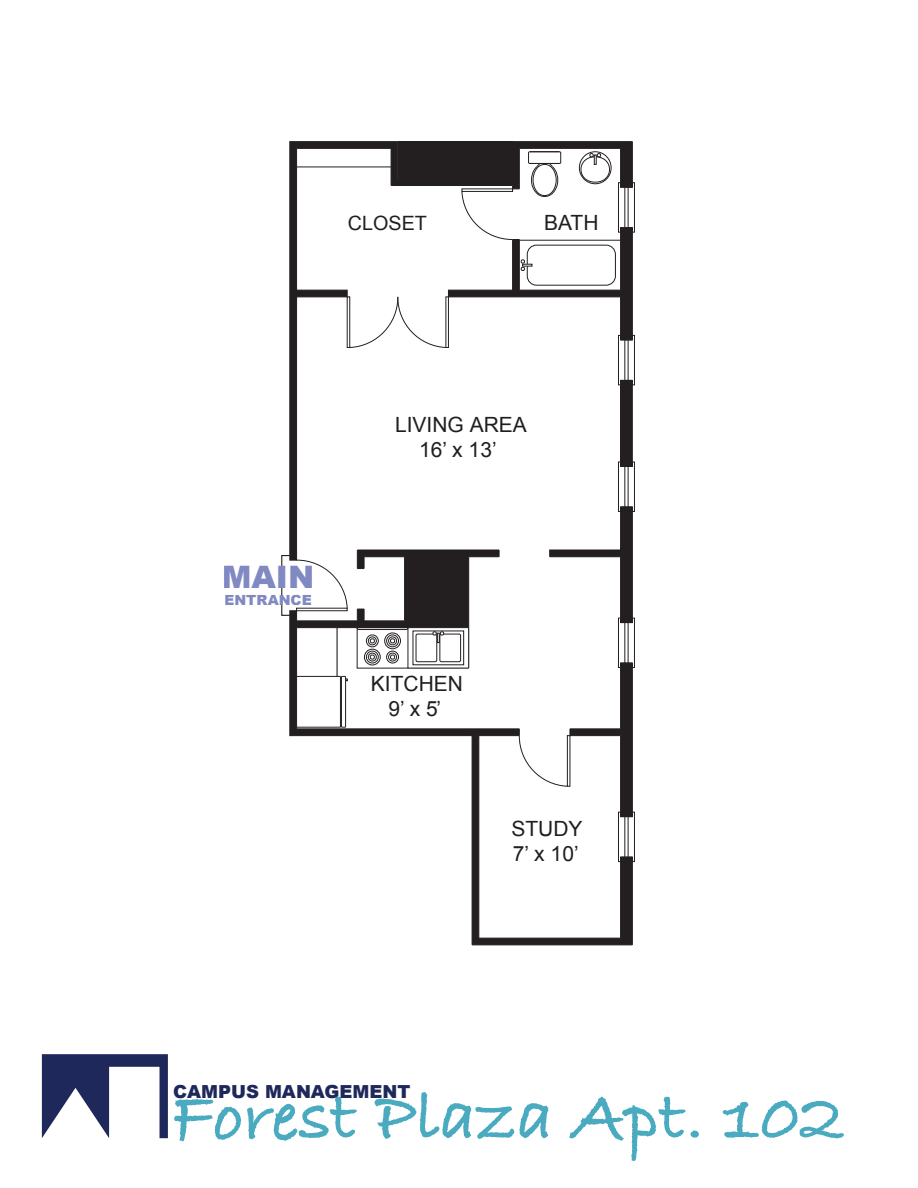
<style>
.page{position:relative;width:918px;height:1188px;background:#fff}
.page>*{position:absolute;margin:0;border:0;box-sizing:border-box;transform-origin:0 0}
.t1{font:72px "Bradley Hand ITCTT Bold";color:#49aac0}
.t2{font:900 31.5px "Arial";color:#8189c3}
.t3{font:21px/25.2px "Arial";color:#211e1e;text-align:center}
.t4{font:19.8px "Arial";color:#211e1e}
.t5{font:900 18px "Arial";color:#1f285a}
.t6{font:900 14.25px "Arial";color:#8189c3}
</style>
<div class="page">
<svg style="left:290px;top:728px;width:342px;height:217px"></svg>
<svg style="left:399px;top:142px;width:233px;height:416px"></svg>
<hr style="left:513px;top:141px;width:119px;height:1px;background:#231f20">
<hr style="left:519px;top:148px;width:102px;height:1px;background:#231f20">
<hr style="left:632px;top:142px;width:1px;height:45px;background:#231f20">
<hr style="left:620px;top:148px;width:1px;height:39px;background:#231f20">
<hr style="left:512px;top:142px;width:1px;height:37px;background:#231f20">
<hr style="left:620px;top:380px;width:1px;height:86px;background:#231f20">
<hr style="left:357px;top:550px;width:142px;height:1px;background:#231f20">
<hr style="left:469px;top:556px;width:30px;height:1px;background:#231f20">
<hr style="left:297px;top:729px;width:222px;height:1px;background:#231f20">
<hr style="left:479px;top:735px;width:40px;height:1px;background:#231f20">
<hr style="left:478px;top:736px;width:1px;height:202px;background:#231f20">
<hr style="left:472px;top:736px;width:1px;height:209px;background:#231f20">
<hr style="left:479px;top:938px;width:142px;height:1px;background:#231f20">
<hr style="left:472px;top:945px;width:160px;height:1px;background:#231f20">
<hr style="left:620px;top:857px;width:1px;height:81px;background:#231f20">
<hr style="left:632px;top:857px;width:1px;height:88px;background:#231f20">
<hr style="left:632px;top:380px;width:1px;height:86px;background:#231f20">
<svg style="left:289px;top:551px;width:184px;height:185px"></svg>
<svg style="left:289px;top:141px;width:110px;height:420px"></svg>
<hr style="left:397px;top:142px;width:1px;height:37px;background:#231f20">
<hr style="left:519px;top:148px;width:1px;height:41px;background:#231f20">
<svg style="left:519px;top:461px;width:116px;height:401px"></svg>
<svg style="left:349px;top:151px;width:286px;height:235px"></svg>
<hr style="left:398px;top:141px;width:115px;height:1px;background:#231f20">
<hr style="left:337px;top:628px;width:1px;height:48px;background:#231f20">
<hr style="left:408px;top:668px;width:61px;height:1px;background:#231f20">
<hr style="left:468px;top:628px;width:1px;height:40px;background:#231f20">
<hr style="left:297px;top:167px;width:94px;height:1px;background:#231f20">
<div style="left:281px;top:555px;width:9px;height:61px;border:1px solid #231f20"></div>
<svg style="left:42px;top:1054px;width:126px;height:84px"></svg>
<hr style="left:628px;top:466px;width:1px;height:41px;background:#231f20">
<hr style="left:624px;top:466px;width:1px;height:41px;background:#231f20">
<hr style="left:628px;top:340px;width:1px;height:40px;background:#231f20">
<hr style="left:624px;top:340px;width:1px;height:40px;background:#231f20">
<hr style="left:628px;top:187px;width:1px;height:41px;background:#231f20">
<hr style="left:624px;top:187px;width:1px;height:41px;background:#231f20">
<hr style="left:628px;top:623px;width:1px;height:40px;background:#231f20">
<hr style="left:624px;top:623px;width:1px;height:40px;background:#231f20">
<hr style="left:628px;top:817px;width:1px;height:40px;background:#231f20">
<hr style="left:624px;top:817px;width:1px;height:40px;background:#231f20">
<p class="t4" style="left:348px;top:212px;width:80px">CLOSET</p>
<p class="t3" style="left:544px;top:210px;width:56px">BATH</p>
<h2 class="t2" style="left:222px;top:559px;width:94px">MAIN</h2>
<p class="t6" style="left:224px;top:592px;width:89px">ENTRANCE</p>
<p class="t3" style="left:395px;top:412px;width:133px">LIVING AREA<br>16’ x 13’</p>
<p class="t3" style="left:371px;top:671px;width:94px">KITCHEN<br>9’ x 5’</p>
<p class="t3" style="left:511px;top:816px;width:73px;text-align:left">STUDY<br>7’ x 10’</p>
<p class="t5" style="left:173px;top:1082px;width:239px">CAMPUS MANAGEMENT</p>
<h1 class="t1" style="left:172px;top:1062px;width:674px">Forest Plaza Apt. 102</h1>
</div>
